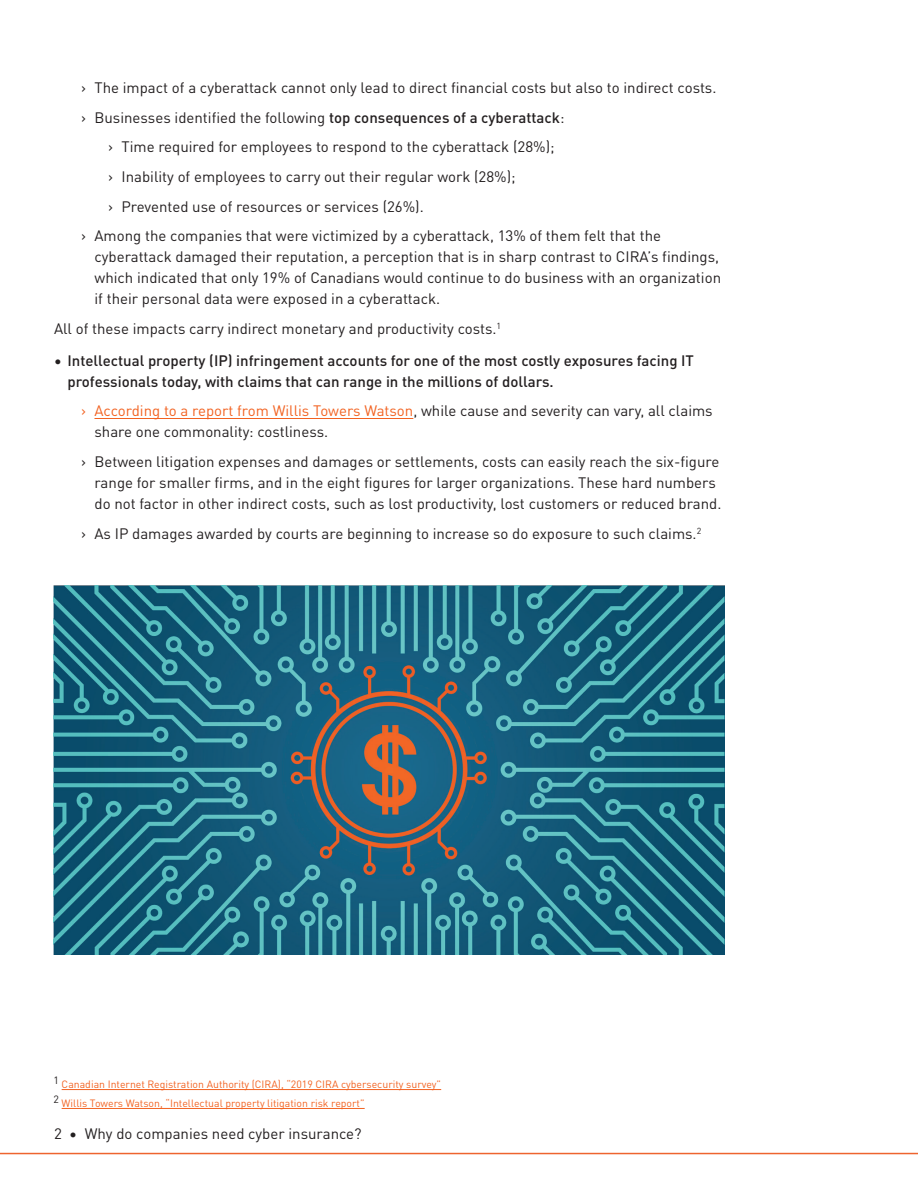
<style>
.page{position:relative;width:918px;height:1188px;background:#fff}
.page>*{position:absolute;margin:0;border:0;box-sizing:border-box;transform-origin:0 0}
.Body_Text_10_14{font:15px/21px "DINOT";color:#231f20}
.t1{font:500 15px/21px "DINOT";color:#231f20}
.Disclaimer_Text_6_8{font:10.5px "DINOT";color:#f26221}
.s1{font-weight:500}
.s2{color:#f26221}
</style>
<div class="page">
<hr style="left:0;top:1153px;width:918px;height:1px;background:#ee642f">
<hr style="left:94px;top:418px;width:319px;height:1px;background:#f26221">
<hr style="left:62px;top:1089px;width:379px;height:1px;background:#f26221">
<hr style="left:62px;top:1108px;width:303px;height:1px;background:#f26221">
<img style="left:53px;top:586px;width:671px;height:369px">
<p class="Body_Text_10_14" style="left:81px;top:76px;width:637px">› The impact of a cyberattack cannot only lead to direct financial costs but also to indirect costs.</p>
<p class="Body_Text_10_14" style="left:81px;top:106px;width:485px">› Businesses identified the following <span class="s1">top consequences of a cyberattack</span>:</p>
<p class="Body_Text_10_14" style="left:108px;top:135px;width:448px">› Time required for employees to respond to the cyberattack (28%);</p>
<p class="Body_Text_10_14" style="left:108px;top:165px;width:409px">› Inability of employees to carry out their regular work (28%);</p>
<p class="Body_Text_10_14" style="left:108px;top:194px;width:317px">› Prevented use of resources or services (26%).</p>
<p class="Body_Text_10_14" style="left:94px;top:224px;width:628px;text-indent:-14px">› Among the companies that were victimized by a cyberattack, 13% of them felt that the cyberattack damaged their reputation, a perception that is in sharp contrast to CIRA’s findings, which indicated that only 19% of Canadians would continue to do business with an organization if their personal data were exposed in a cyberattack.</p>
<p class="Body_Text_10_14" style="left:54px;top:317px;width:449px">All of these impacts carry indirect monetary and productivity costs.<sup>1</sup></p>
<p class="t1" style="left:68px;top:349px;width:628px;text-indent:-14px">• Intellectual property (IP) infringement accounts for one of the most costly exposures facing IT professionals today, with claims that can range in the millions of dollars.</p>
<p class="Body_Text_10_14" style="left:94px;top:399px;width:620px;text-indent:-14px"><span class="s2">› According to a report from Willis Towers Watson</span>, while cause and severity can vary, all claims share one commonality: costliness.</p>
<p class="Body_Text_10_14" style="left:94px;top:450px;width:628px;text-indent:-14px">› Between litigation expenses and damages or settlements, costs can easily reach the six-figure range for smaller firms, and in the eight figures for larger organizations. These hard numbers do not factor in other indirect costs, such as lost productivity, lost customers or reduced brand.</p>
<p class="Body_Text_10_14" style="left:81px;top:521px;width:622px">› As IP damages awarded by courts are beginning to increase so do exposure to such claims.<sup>2</sup></p>
<p class="Disclaimer_Text_6_8" style="left:54px;top:1076px;width:389px"><sup>1</sup> Canadian Internet Registration Authority (CIRA), “2019 CIRA cybersecurity survey”</p>
<p class="Disclaimer_Text_6_8" style="left:54px;top:1095px;width:313px"><sup>2</sup> Willis Towers Watson, “Intellectual property litigation risk report”</p>
<p class="Body_Text_10_14" style="left:54px;top:1122px;width:309px">2 • Why do companies need cyber insurance?</p>
</div>
